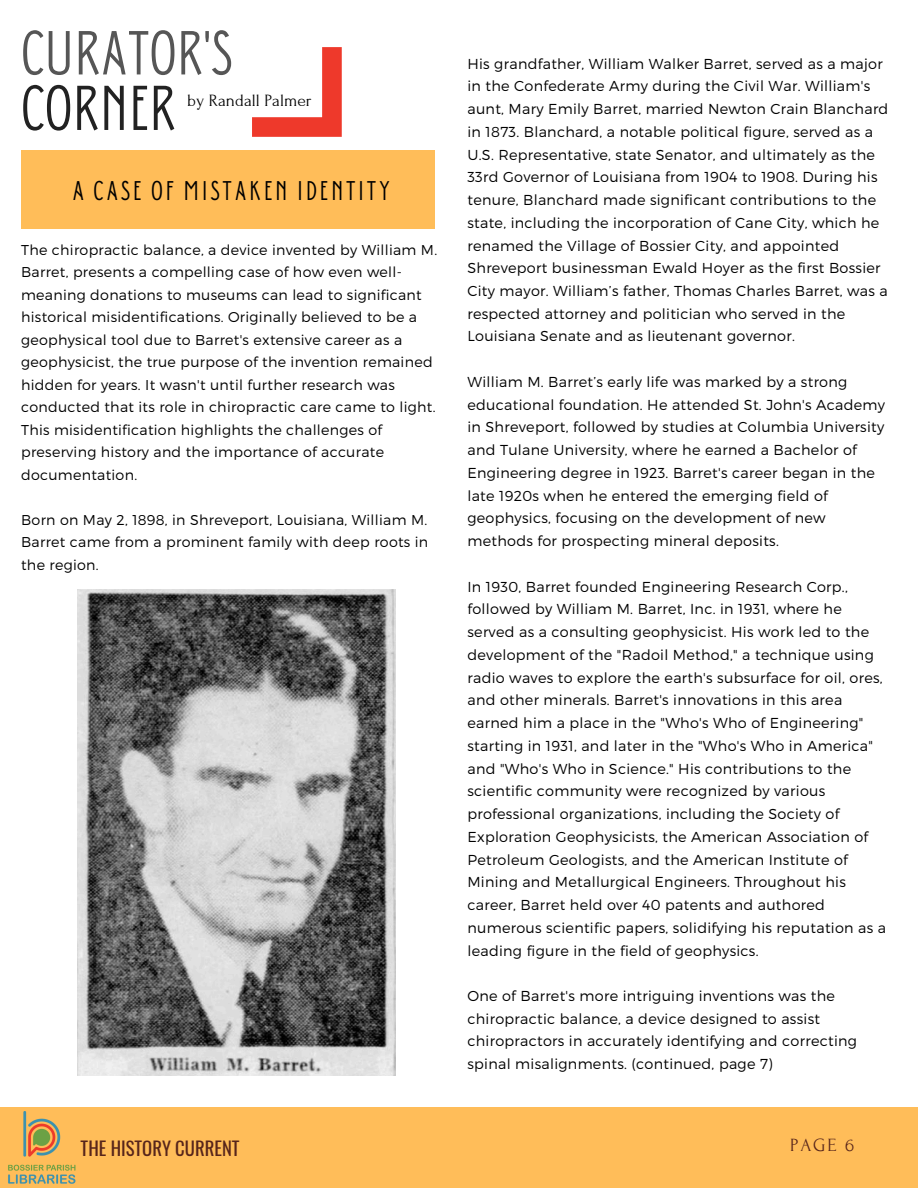
<style>
.page{position:relative;width:918px;height:1188px;background:#fff}
.page>*{position:absolute;margin:0;border:0;box-sizing:border-box;transform-origin:0 0}
.t1{font:63.15px "Donau Uppercase Neue";color:#222}
.t2{font:61.95px "Donau Uppercase Neue";color:#565656}
.t3{font:27px "Donau Uppercase Neue";letter-spacing:.1em;color:#000}
.t4{font:18.75px "Oswald";color:#57251b}
.t5{font:18.75px "Forum";color:#57251b}
.t6{font:17.25px "Forum";color:#000}
.t7{font:300 14.4px/22.8px "Montserrat";letter-spacing:.02em;color:#000}
.t8{font:300 14.25px/22.5px "Montserrat";letter-spacing:.02em;color:#000}
</style>
<div class="page">
<div style="left:21px;top:150px;width:413px;height:78px;background:#ffbd59"></div>
<svg style="left:252px;top:47px;width:90px;height:90px"></svg>
<div style="left:0;top:1107px;width:918px;height:81px;background:#ffbd59"></div>
<img style="left:8px;top:1112px;width:68px;height:72px">
<img style="left:77px;top:589px;width:318px;height:486px">
<h1 class="t2" style="left:21px;top:15px;width:213px">CURATOR'S</h1>
<h1 class="t1" style="left:21px;top:69px;width:156px">CORNER</h1>
<p class="t6" style="left:187px;top:92px;width:126px">by Randall Palmer</p>
<p class="t3" style="left:72px;top:174px;width:319px">A CASE OF MISTAKEN IDENTITY</p>
<p class="t8" style="left:21px;top:238px;width:418px">The chiropractic balance, a device invented by William M.<br>Barret, presents a compelling case of how even well&shy;meaning donations to museums can lead to significant historical misidentifications. Originally believed to be a geophysical tool due to Barret's extensive career as a geophysicist, the true purpose of the invention remained hidden for years. It wasn't until further research was conducted that its role in chiropractic care came to light.<br>This misidentification highlights the challenges of preserving history and the importance of accurate documentation.</p>
<p class="t8" style="left:21px;top:508px;width:409px;text-align:justify">Born on May 2, 1898, in Shreveport, Louisiana, William M.<br>Barret came from a prominent family with deep roots in the region.</p>
<h2 class="t7" style="left:467px;top:51px;width:422px">His grandfather, William Walker Barret, served as a major in the Confederate Army during the Civil War. William's aunt, Mary Emily Barret, married Newton Crain Blanchard in 1873. Blanchard, a notable political figure, served as a U.S. Representative, state Senator, and ultimately as the 33rd Governor of Louisiana from 1904 to 1908. During his tenure, Blanchard made significant contributions to the state, including the incorporation of Cane City, which he renamed the Village of Bossier City, and appointed Shreveport businessman Ewald Hoyer as the first Bossier City mayor. William’s father, Thomas Charles Barret, was a respected attorney and politician who served in the Louisiana Senate and as lieutenant governor.</h2>
<p class="t7" style="left:467px;top:370px;width:419px">William M. Barret’s early life was marked by a strong educational foundation. He attended St. John's Academy in Shreveport, followed by studies at Columbia University and Tulane University, where he earned a Bachelor of Engineering degree in 1923. Barret's career began in the late 1920s when he entered the emerging field of geophysics, focusing on the development of new methods for prospecting mineral deposits.</p>
<p class="t7" style="left:467px;top:574px;width:420px">In 1930, Barret founded Engineering Research Corp., followed by William M. Barret, Inc. in 1931, where he served as a consulting geophysicist. His work led to the development of the "Radoil Method," a technique using radio waves to explore the earth's subsurface for oil, ores, and other minerals. Barret's innovations in this area earned him a place in the "Who's Who of Engineering" starting in 1931, and later in the "Who's Who in America" and "Who's Who in Science." His contributions to the scientific community were recognized by various professional organizations, including the Society of Exploration Geophysicists, the American Association of Petroleum Geologists, and the American Institute of Mining and Metallurgical Engineers. Throughout his career, Barret held over 40 patents and authored numerous scientific papers, solidifying his reputation as a leading figure in the field of geophysics.</p>
<p class="t7" style="left:467px;top:984px;width:391px">One of Barret's more intriguing inventions was the chiropractic balance, a device designed to assist chiropractors in accurately identifying and correcting spinal misalignments. (continued, page 7)</p>
<h4 class="t4" style="left:81px;top:1134px;width:160px">THE HISTORY CURRENT</h4>
<p class="t5" style="left:790px;top:1135px;width:66px">PAGE 6</p>
</div>
